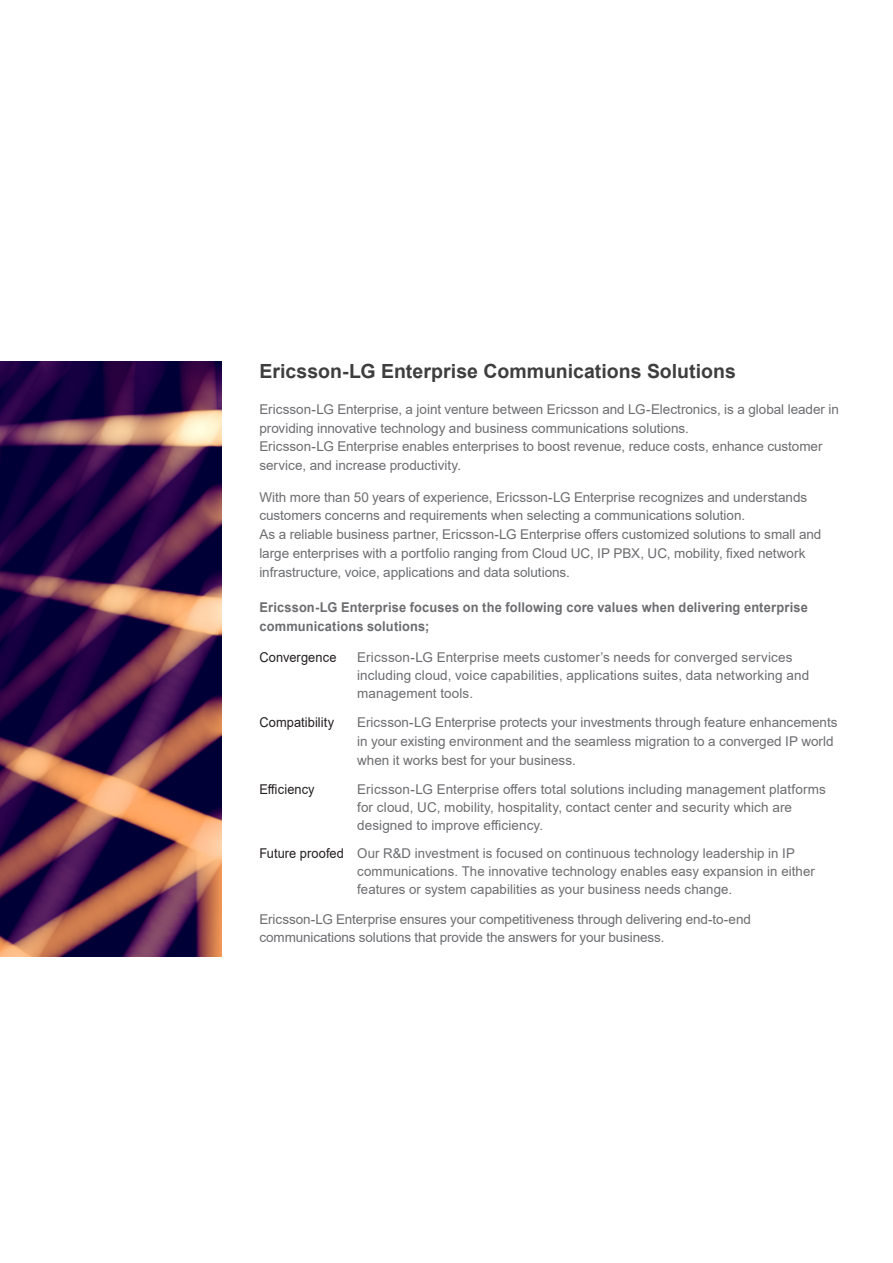
<style>
.page{position:relative;width:893px;height:1263px;background:#fff}
.page>*{position:absolute;margin:0;border:0;box-sizing:border-box;transform-origin:0 0}
.intro-body{font:700 19.5px "Arial";color:#3e3e3f}
.intro-body-2{font:13.5px/18.8px "Arial";color:#6c6d70}
.intro-body-3{font:700 13.5px/18.8px "Arial";letter-spacing:.015em;color:#6c6d70;scale:.95 1}
.intro-body-4{font:13.5px "Arial";letter-spacing:.005em;color:#231f20;scale:.95 1}
.s1{color:#231f20}
</style>
<div class="page">
<img style="left:0;top:361px;width:221px;height:596px">
<p class="intro-body" style="left:259px;top:358px;width:478px">Ericsson-LG Enterprise Communications Solutions</p>
<p class="intro-body-2" style="left:259px;top:400px;width:581px">Ericsson-LG Enterprise, a joint venture between Ericsson and LG-Electronics, is a global leader in providing innovative technology and business communications solutions.</p>
<p class="intro-body-2" style="left:259px;top:437px;width:565px">Ericsson-LG Enterprise enables enterprises to boost revenue, reduce costs, enhance customer service, and increase productivity.</p>
<p class="intro-body-2" style="left:259px;top:487px;width:549px">With more than 50 years of experience, Ericsson-LG Enterprise recognizes and understands customers concerns and requirements when selecting a communications solution.</p>
<p class="intro-body-2" style="left:259px;top:525px;width:564px">As a reliable business partner, Ericsson-LG Enterprise offers customized solutions to small and large enterprises with a portfolio ranging from Cloud UC, IP PBX, UC, mobility, fixed network infrastructure, voice, applications and data solutions.</p>
<p class="intro-body-3" style="left:259px;top:598px;width:579px">Ericsson-LG Enterprise focuses on the following core values when delivering enterprise communications solutions;</p>
<p class="intro-body-4" style="left:259px;top:648px;width:83px">Convergence</p>
<p class="intro-body-2" style="left:357px;top:648px;width:453px;line-height:18px">Ericsson-LG Enterprise meets customer’s needs for converged services including cloud, voice capabilities, applications suites, data networking and management tools.</p>
<p class="intro-body-4" style="left:259px;top:713px;width:80px">Compatibility</p>
<p class="intro-body-2" style="left:357px;top:713px;width:482px">Ericsson-LG Enterprise protects your investments through feature enhancements in your existing environment and the seamless migration to a converged IP world when it works best for your business.</p>
<p class="intro-body-4" style="left:259px;top:779px;width:60px">Efficiency</p>
<p class="intro-body-2" style="left:357px;top:780px;width:470px;line-height:18px">Ericsson-LG Enterprise offers total solutions including management platforms for cloud, UC, mobility, hospitality, contact center and security which are designed to improve efficiency.</p>
<p class="intro-body-2" style="left:357px;top:844px;width:459px;line-height:18px;text-indent:-98px"><span class="s1">Future proofed</span> Our R&amp;D investment is focused on continuous technology leadership in IP communications. The innovative technology enables easy expansion in either features or system capabilities as your business needs change.</p>
<p class="intro-body-2" style="left:259px;top:909px;width:493px">Ericsson-LG Enterprise ensures your competitiveness through delivering end-to-end communications solutions that provide the answers for your business.</p>
</div>
